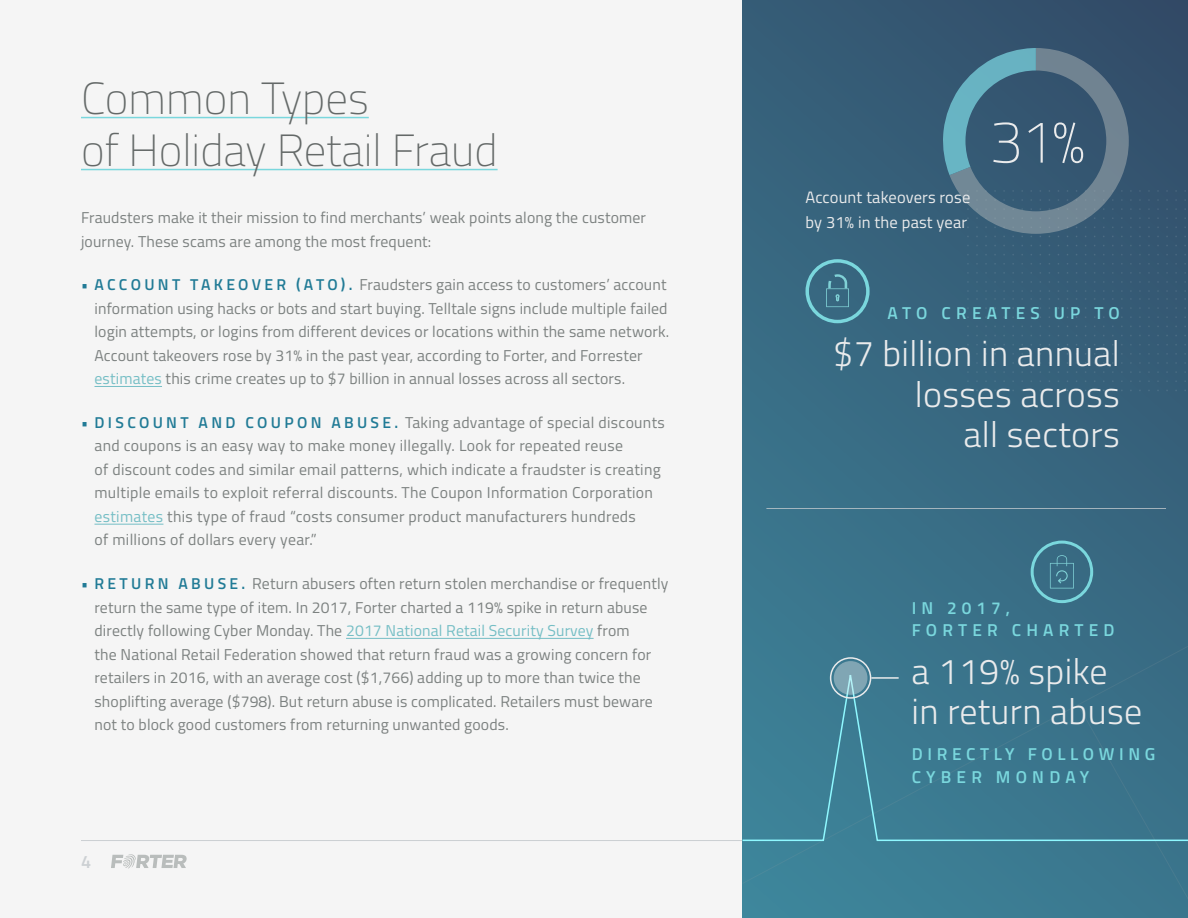
<style>
.page{position:relative;width:1188px;height:918px;background:#f5f5f5}
.page>*{position:absolute;margin:0;border:0;box-sizing:border-box;transform-origin:0 0}
.Quote_-_inline_text{font:200 60px "Titillium Web";color:#eaebec}
.Headline{font:200 45px/52.1px "Titillium Web";color:#646968}
.Body{font:300 36px/40.5px "Titillium Web";letter-spacing:.01em;color:#eaebec;text-align:right}
.t1{font:600 18px "Titillium Web";color:#ccd0d3}
.Body-2{font:600 17.25px/22.5px "Titillium Web";letter-spacing:.295em;color:#7ad7dd}
.Body-3{font:600 17.25px/22.5px "Titillium Web";letter-spacing:.27em;color:#7ad7dd}
.Body-4{font:16.5px/24.8px "Titillium Web";letter-spacing:.01em;color:#eaebec}
.Body-5{font:15.75px/23.5px "Titillium Web";letter-spacing:.01em;color:#7c8180}
.s1{font-weight:700;color:#217b96}
.s2{font-weight:600;color:#217b96}
.s3{color:#75bec5}
</style>
<div class="page">
<hr style="left:81px;top:840px;width:1028px;height:1px;background:#ccd0d3">
<svg style="left:111px;top:854px;width:76px;height:14px"></svg>
<svg style="left:742px;top:0;width:446px;height:918px;background:#376780"></svg>
<div style="left:966px;top:190px;width:222px;height:102px;background:#355a75"></div>
<div style="left:966px;top:298px;width:222px;height:94px;background:#365f79"></div>
<svg style="left:942px;top:48px;width:187px;height:186px;background:#476a81"></svg>
<hr style="left:766px;top:508px;width:400px;height:1px;background:#ccd0d3">
<hr style="left:81px;top:117px;width:288px;height:1px;background:#7ad7dd">
<hr style="left:81px;top:169px;width:417px;height:1px;background:#7ad7dd">
<hr style="left:94px;top:386px;width:68px;height:1px;background:#75bec5">
<hr style="left:94px;top:524px;width:69px;height:1px;background:#75bec5">
<hr style="left:346px;top:638px;width:248px;height:1px;background:#75bec5">
<div style="left:805px;top:259px;width:65px;height:64px;border:3px solid #7ad7dd;border-radius:50%"></div>
<svg style="left:826px;top:274px;width:23px;height:33px"></svg>
<svg style="left:742px;top:639px;width:446px;height:245px;background:#3b7990"></svg>
<div style="left:1078px;top:842px;width:110px;height:71px;background:#3b768e"></div>
<svg style="left:742px;top:666px;width:446px;height:176px;background:#3c7990"></svg>
<div style="left:830px;top:657px;width:41px;height:42px;border:2px solid #eaebec;border-radius:50%"></div>
<hr style="left:871px;top:677px;width:28px;height:2px;background:#eaebec">
<svg style="left:834px;top:661px;width:33px;height:34px"></svg>
<div style="left:1031px;top:541px;width:62px;height:62px;border:3px solid #7ad7dd;border-radius:50%"></div>
<svg style="left:1050px;top:555px;width:24px;height:34px"></svg>
<p class="Headline" style="left:81px;top:70px;width:418px">Common Types<br>of Holiday Retail Fraud</p>
<p class="Body-5" style="left:81px;top:205px;width:567px">Fraudsters make it their mission to find merchants’ weak points along the customer journey. These scams are among the most frequent:</p>
<p class="Body-5" style="left:94px;top:272px;width:576px;text-indent:-13px"><span class="s1">•</span> <span class="s2">A C C O U N T T A K E O V E R ( A T O ) .</span> Fraudsters gain access to customers’ account information using hacks or bots and start buying. Telltale signs include multiple failed login attempts, or logins from different devices or locations within the same network.<br>Account takeovers rose by 31% in the past year, according to Forter, and Forrester <span class="s3">estimates</span> this crime creates up to $7 billion in annual losses across all sectors.</p>
<p class="Body-5" style="left:94px;top:410px;width:572px;text-indent:-13px"><span class="s1">•</span> <span class="s2">D I S C O U N T A N D C O U P O N A B U S E .</span> Taking advantage of special discounts and coupons is an easy way to make money illegally. Look for repeated reuse<br>of discount codes and similar email patterns, which indicate a fraudster is creating multiple emails to exploit referral discounts. The Coupon Information Corporation <span class="s3">estimates</span> this type of fraud “costs consumer product manufacturers hundreds<br>of millions of dollars every year.”</p>
<p class="Body-5" style="left:94px;top:571px;width:576px;text-indent:-13px"><span class="s1">•</span> <span class="s2">R E T U R N A B U S E .</span> Return abusers often return stolen merchandise or frequently return the same type of item. In 2017, Forter charted a 119% spike in return abuse directly following Cyber Monday. The <span class="s3">2017 National Retail Security Survey</span> from<br>the National Retail Federation showed that return fraud was a growing concern for retailers in 2016, with an average cost ($1,766) adding up to more than twice the shoplifting average ($798). But return abuse is complicated. Retailers must beware not to block good customers from returning unwanted goods.</p>
<p class="t1" style="left:81px;top:848px;width:12px">4</p>
<p class="Body-4" style="left:806px;top:184px;width:166px">Account takeovers rose by 31% in the past year</p>
<p class="Quote_-_inline_text" style="left:989px;top:99px;width:97px">31%</p>
<p class="Body-2" style="left:887px;top:301px;width:234px">ATO CREATES UP TO</p>
<p class="Body" style="left:833px;top:332px;width:288px">$7 billion in annual losses across<br>all sectors</p>
<p class="Body-2" style="left:912px;top:596px;width:204px">IN 2017,<br>FORTER CHARTED</p>
<p class="Body" style="left:912px;top:649px;width:232px;text-align:left">a 119% spike in return abuse</p>
<p class="Body-3" style="left:912px;top:742px;width:245px">DIRECTLY FOLLOWING<br>CYBER MONDAY</p>
</div>
